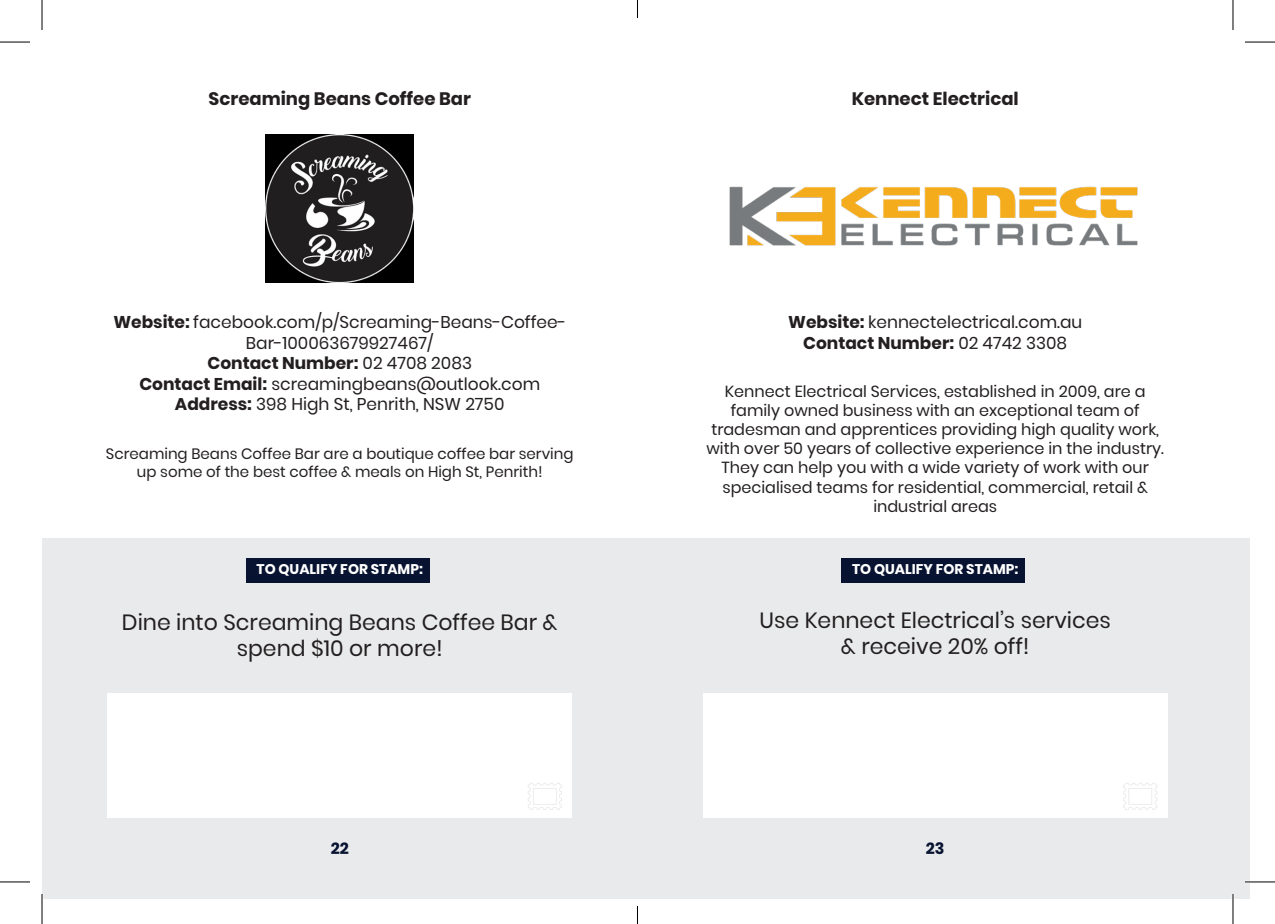
<style>
.page{position:relative;width:1275px;height:924px;background:#fff}
.page>*{position:absolute;margin:0;border:0;box-sizing:border-box;transform-origin:0 0}
.t1{font:22px/26.4px "Poppins";color:#231f20;text-align:center}
.t2{font:700 18px "Poppins";color:#231f20}
.t3{font:17px/20.4px "Poppins";color:#231f20;text-align:center}
.t4{font:700 17px "Poppins";color:#231f20}
.t5{font:16px/19.2px "Poppins";color:#231f20;text-align:center}
.t6{font:700 16px "Poppins";color:#071331}
.t7{font:15px/18px "Poppins";color:#231f20;text-align:center}
.t8{font:700 14px "Poppins";color:#fff}
.s1{font-weight:700}
.s2{font-weight:400}
</style>
<div class="page">
<div style="left:42px;top:538px;width:630px;height:360px;background:#e9eaeb"></div>
<div style="left:246px;top:557px;width:183px;height:25px;background:#071331"></div>
<div style="left:107px;top:693px;width:465px;height:124px;background:#fff"></div>
<svg style="left:528px;top:783px;width:34px;height:26px"></svg>
<div style="left:637px;top:538px;width:613px;height:360px;background:#e9eaeb"></div>
<div style="left:841px;top:557px;width:183px;height:25px;background:#071331"></div>
<div style="left:703px;top:693px;width:464px;height:124px;background:#fff"></div>
<svg style="left:1123px;top:783px;width:34px;height:26px"></svg>
<img style="left:729px;top:186px;width:409px;height:60px">
<img style="left:266px;top:134px;width:148px;height:148px">
<hr style="left:1245px;top:880px;width:30px;height:2px;background:#fff">
<hr style="left:1231px;top:893px;width:3px;height:30px;background:#fff">
<hr style="left:0;top:42px;width:30px;height:1px;background:#000">
<hr style="left:1245px;top:42px;width:30px;height:1px;background:#000">
<hr style="left:0;top:881px;width:30px;height:1px;background:#000">
<hr style="left:1245px;top:881px;width:30px;height:1px;background:#000">
<hr style="left:42px;top:0;width:1px;height:30px;background:#000">
<hr style="left:42px;top:893px;width:1px;height:30px;background:#000">
<hr style="left:1232px;top:0;width:1px;height:30px;background:#000">
<hr style="left:1232px;top:893px;width:1px;height:30px;background:#000">
<svg style="left:637px;top:0;width:1px;height:18px"></svg>
<svg style="left:637px;top:905px;width:1px;height:18px"></svg>
<p class="t2" style="left:209px;top:89px;width:264px">Screaming Beans Coffee Bar</p>
<p class="t2" style="left:851px;top:89px;width:169px">Kennect Electrical</p>
<p class="t3" style="left:113px;top:312px;width:454px"><span class="s1">Website:</span> facebook.com/p/Screaming-Beans-Coffee-<br>Bar-100063679927467/</p>
<p class="t4" style="left:207px;top:353px;width:266px">Contact Number: <span class="s2">02 4708 2083</span></p>
<p class="t3" style="left:139px;top:373px;width:402px"><span class="s1">Contact Email:</span> screamingbeans@outlook.com</p>
<p class="t3" style="left:175px;top:394px;width:331px"><span class="s1">Address:</span> 398 High St, Penrith, NSW 2750</p>
<p class="t7" style="left:106px;top:445px;width:469px">Screaming Beans Coffee Bar are a boutique coffee bar serving up some of the best coffee &amp; meals on High St, Penrith!</p>
<p class="t3" style="left:788px;top:312px;width:296px"><span class="s1">Website:</span> kennectelectrical.com.au</p>
<p class="t4" style="left:803px;top:333px;width:265px">Contact Number: <span class="s2">02 4742 3308</span></p>
<p class="t5" style="left:706px;top:381px;width:459px">Kennect Electrical Services, established in 2009, are a family owned business with an exceptional team of tradesman and apprentices providing high quality work, with over 50 years of collective experience in the industry.<br>They can help you with a wide variety of work with our specialised teams for residential, commercial, retail &amp; industrial areas</p>
<p class="t8" style="left:257px;top:561px;width:168px">TO QUALIFY FOR STAMP:</p>
<p class="t8" style="left:852px;top:561px;width:168px">TO QUALIFY FOR STAMP:</p>
<p class="t1" style="left:122px;top:608px;width:437px">Dine into Screaming Beans Coffee Bar &amp; spend $10 or more!</p>
<p class="t1" style="left:759px;top:606px;width:353px">Use Kennect Electrical’s services</p>
<p class="t1" style="left:841px;top:633px;width:190px">&amp; receive 20% off!</p>
<p class="t6" style="left:331px;top:839px;width:20px">22</p>
<p class="t6" style="left:926px;top:839px;width:20px">23</p>
</div>
